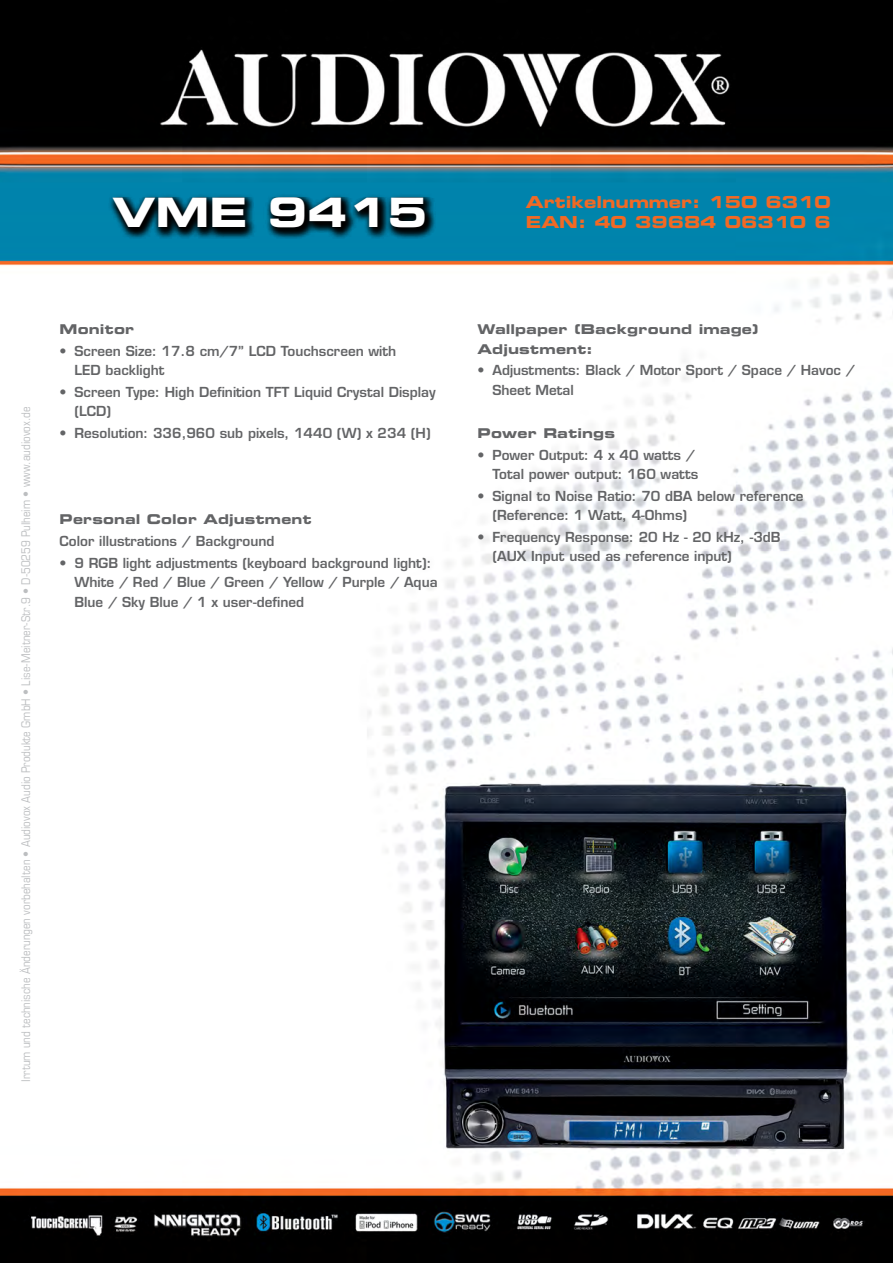
<style>
.page{position:relative;width:893px;height:1263px;background:#fff}
.page>*{position:absolute;margin:0;border:0;box-sizing:border-box;transform-origin:0 0}
.t1{font:40.5px "Eurostile LT Std Bold Ex 2";color:#fff}
.t2{font:16.5px "Eurostile LT Std Bold Ex 2";color:#f26924}
.t3{font:600 13.5px/19.5px "Eurostile LT Std";color:#636466}
.t4{font:13.5px/19.5px "Eurostile LT Std Bold Ex 2";letter-spacing:.015em;color:#636466}
.t5{font:condensed 12px "Eurostile LT Std";color:#bcbec0}
</style>
<div class="page">
<img style="left:0;top:0;width:893px;height:1263px">
<div style="left:109px;top:193px;width:327px;height:46px;background:linear-gradient(to right,#007fa6,#007ea6)"></div>
<div style="left:108px;top:197px;width:328px;height:42px;background:#0084ab"></div>
<svg style="left:110px;top:197px;width:325px;height:41px"></svg>
<h1 class="t1" style="left:112px;top:184px;width:317px">VME 9415</h1>
<p class="t5" style="left:19px;top:1082px;width:676px;rotate:-90deg">Irrtum und technische Änderungen vorbehalten • Audiovox Audio Produkte GmbH • Lise-Meitner-Str.9 • D-50259 Pulheim • www.audiovox.de</p>
<p class="t4" style="left:60px;top:319px;width:76px">Monitor</p>
<p class="t3" style="left:75px;top:341px;width:323px;text-indent:-15px">• Screen Size: 17.8 cm/7” LCD Touchscreen with<br>LED backlight</p>
<p class="t3" style="left:75px;top:382px;width:363px;text-indent:-15px">• Screen Type: High Definition TFT Liquid Crystal Display (LCD)</p>
<p class="t3" style="left:60px;top:423px;width:373px">• Resolution: 336,960 sub pixels, 1440 (W) x 234 (H)</p>
<p class="t4" style="left:60px;top:510px;width:254px">Personal Color Adjustment</p>
<p class="t3" style="left:60px;top:531px;width:217px">Color illustrations / Background</p>
<p class="t3" style="left:75px;top:553px;width:365px;text-indent:-15px">• 9 RGB light adjustments (keyboard background light):<br>White / Red / Blue / Green / Yellow / Purple / Aqua<br>Blue / Sky Blue / 1 x user-defined</p>
<p class="t2" style="left:526px;top:190px;width:306px">Artikelnummer: 150 6310</p>
<p class="t2" style="left:526px;top:210px;width:306px">EAN: 40 39684 06310 6</p>
<p class="t4" style="left:477px;top:319px;width:283px">Wallpaper (Background image)<br>Adjustment:</p>
<p class="t3" style="left:492px;top:360px;width:364px;text-indent:-15px">• Adjustments: Black / Motor Sport / Space / Havoc /<br>Sheet Metal</p>
<p class="t4" style="left:477px;top:423px;width:139px">Power Ratings</p>
<p class="t3" style="left:477px;top:445px;width:222px;text-align:right">• Power Output: 4 x 40 watts /<br>Total power output: 160 watts</p>
<p class="t3" style="left:492px;top:486px;width:313px;text-indent:-15px">• Signal to Noise Ratio: 70 dBA below reference (Reference: 1 Watt, 4-Ohms)</p>
<p class="t3" style="left:492px;top:527px;width:290px;text-indent:-15px">• Frequency Response: 20 Hz - 20 kHz, -3dB (AUX Input used as reference input)</p>
</div>
